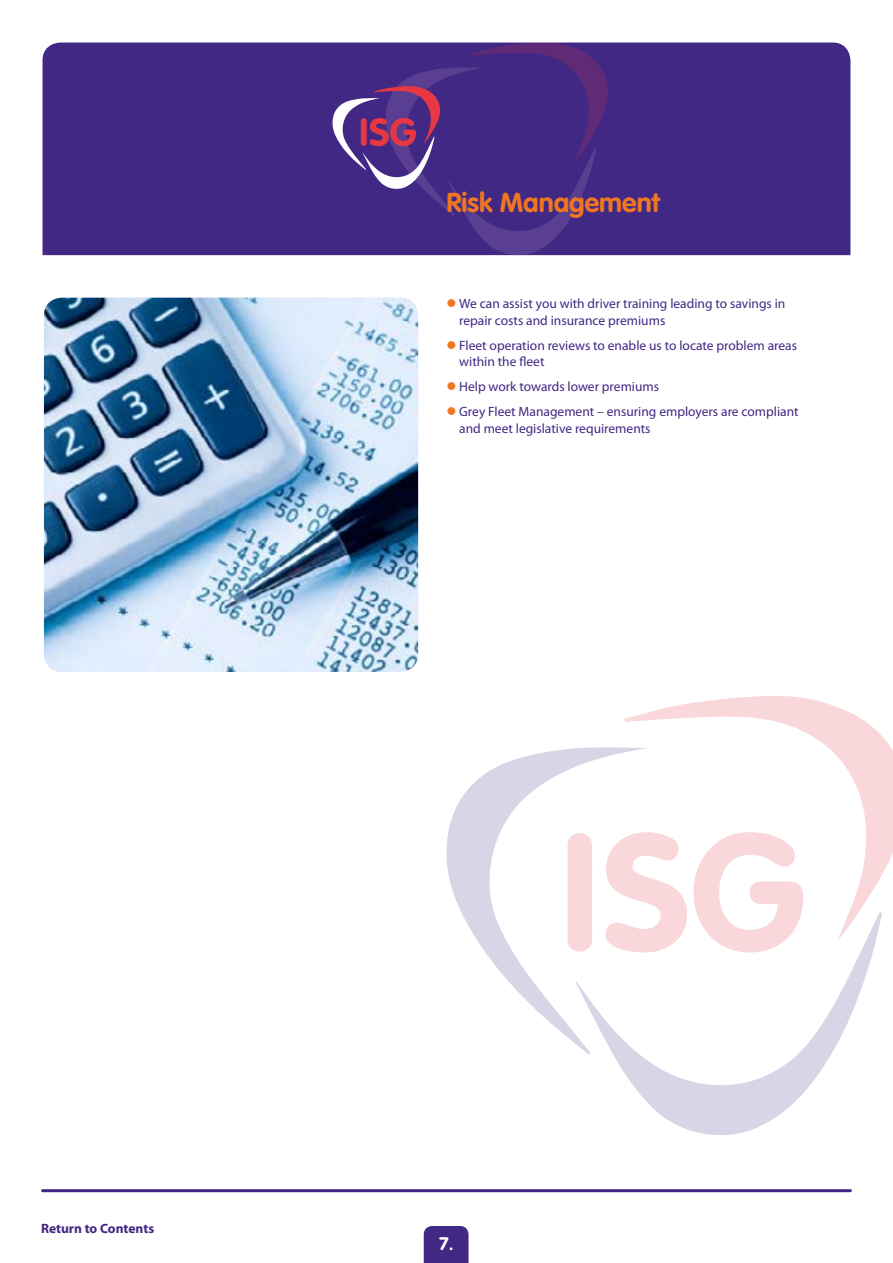
<style>
.page{position:relative;width:893px;height:1263px;background:#fff}
.page>*{position:absolute;margin:0;border:0;box-sizing:border-box;transform-origin:0 0}
.t1{font:700 27px "VAG Rounded";color:#ef7622}
.t2{font:700 18px "VAG Rounded";color:#fff}
.t3{font:13.5px/16.5px "Myriad Pro";color:#412884}
.t4{font:700 13.5px "Myriad Pro";color:#412884}
.s1{color:#ef7622}
</style>
<div class="page">
<div style="left:43px;top:43px;width:807px;height:212px;background:#412884"></div>
<hr style="left:43px;top:1189px;width:807px;height:3px;background:#412884">
<div style="left:424px;top:1226px;width:44px;height:37px;background:#412884"></div>
<svg style="left:332px;top:42px;width:281px;height:214px;background:#4e3086"></svg>
<img style="left:44px;top:298px;width:374px;height:374px">
<svg style="left:446px;top:747px;width:178px;height:296px"></svg>
<svg style="left:575px;top:912px;width:301px;height:223px"></svg>
<svg style="left:624px;top:696px;width:269px;height:245px"></svg>
<svg style="left:567px;top:833px;width:25px;height:118px;background:#fad9dc"></svg>
<svg style="left:605px;top:832px;width:82px;height:120px"></svg>
<svg style="left:694px;top:832px;width:109px;height:120px"></svg>
<h1 class="t1" style="left:446px;top:187px;width:215px">Risk Management</h1>
<p class="t3" style="left:459px;top:296px;width:328px;text-indent:-13px"><span class="s1">●</span> We can assist you with driver training leading to savings in repair costs and insurance premiums</p>
<p class="t3" style="left:459px;top:337px;width:339px;text-indent:-13px"><span class="s1">●</span> Fleet operation reviews to enable us to locate problem areas within the fleet</p>
<p class="t3" style="left:446px;top:379px;width:214px"><span class="s1">●</span> Help work towards lower premiums</p>
<p class="t3" style="left:459px;top:404px;width:341px;text-indent:-13px"><span class="s1">●</span> Grey Fleet Management – ensuring employers are compliant and meet legislative requirements</p>
<p class="t4" style="left:41px;top:1221px;width:115px">Return to Contents</p>
<h2 class="t2" style="left:439px;top:1233px;width:16px">7.</h2>
</div>
